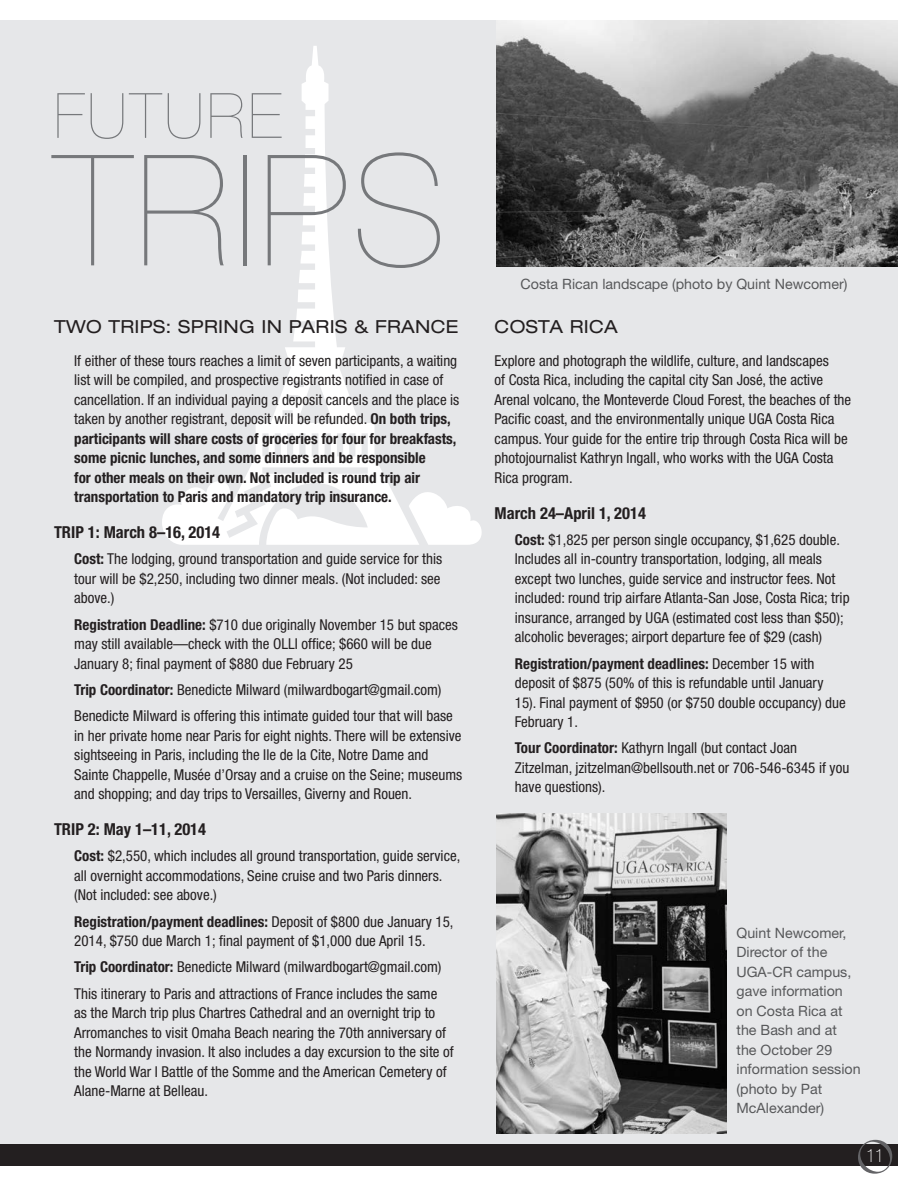
<style>
.page{position:relative;width:918px;height:1188px;background:#fff}
.page>*{position:absolute;margin:0;border:0;box-sizing:border-box;transform-origin:0 0}
.t1{font:200 154.5px "Helvetica Neue";letter-spacing:.03em;color:#76787b}
.t2{font:200 62.55px "Helvetica Neue";letter-spacing:.05em;color:#76787b}
.Body_Text_Black{font:expanded 18px "Helvetica Neue";letter-spacing:.02em;color:#231f20}
.t3{font:100 condensed 18px "Helvetica Neue";color:#fff}
.Body_Text_Black-2{font:700 condensed 16.5px "Helvetica Neue";color:#231f20}
.Body_Text_Black-3{font:condensed 15px/19.5px "Helvetica Neue";color:#231f20}
.t4{font:14.25px/19.5px "Helvetica Neue";color:#57585a}
.s1{font-weight:700}
</style>
<div class="page">
<div style="left:0;top:20px;width:898px;height:1141px;background:#e6e7e9"></div>
<svg style="left:162px;top:46px;width:320px;height:499px"></svg>
<img style="left:497px;top:20px;width:401px;height:247px">
<img style="left:497px;top:813px;width:229px;height:321px">
<div style="left:0;top:1145px;width:898px;height:21px;background:#231f20"></div>
<svg style="left:858px;top:1140px;width:34px;height:34px"></svg>
<p class="t2" style="left:54px;top:80px;width:229px">FUTURE</p>
<p class="t1" style="left:54px;top:122px;width:395px">TRIPS</p>
<p class="Body_Text_Black" style="left:54px;top:315px;width:406px">TWO TRIPS: SPRING IN PARIS &amp; FRANCE</p>
<p class="Body_Text_Black-3" style="left:74px;top:351px;width:387px">If either of these tours reaches a limit of seven participants, a waiting list will be compiled, and prospective registrants notified in case of cancellation. If an individual paying a deposit cancels and the place is taken by another registrant, deposit will be refunded. <span class="s1">On both trips, participants will share costs of groceries for four for breakfasts, some picnic lunches, and some dinners and be responsible<br>for other meals on their own. Not included is round trip air transportation to Paris and mandatory trip insurance.</span></p>
<p class="Body_Text_Black-2" style="left:54px;top:522px;width:168px">TRIP 1: March 8–16, 2014</p>
<p class="Body_Text_Black-3" style="left:74px;top:549px;width:369px;text-align:justify"><span class="s1">Cost:</span> The lodging, ground transportation and guide service for this tour will be $2,250, including two dinner meals. (Not included: see above.)</p>
<p class="Body_Text_Black-3" style="left:74px;top:615px;width:385px"><span class="s1">Registration Deadline:</span> $710 due originally November 15 but spaces may still available—check with the OLLI office; $660 will be due<br>January 8; final payment of $880 due February 25</p>
<p class="Body_Text_Black-3" style="left:74px;top:680px;width:369px"><span class="s1">Trip Coordinator:</span> Benedicte Milward (milwardbogart@gmail.com)</p>
<p class="Body_Text_Black-3" style="left:74px;top:706px;width:390px">Benedicte Milward is offering this intimate guided tour that will base in her private home near Paris for eight nights. There will be extensive sightseeing in Paris, including the Ile de la Cite, Notre Dame and Sainte Chappelle, Musée d’Orsay and a cruise on the Seine; museums and shopping; and day trips to Versailles, Giverny and Rouen.</p>
<p class="Body_Text_Black-2" style="left:54px;top:819px;width:154px">TRIP 2: May 1–11, 2014</p>
<p class="Body_Text_Black-3" style="left:74px;top:846px;width:388px"><span class="s1">Cost:</span> $2,550, which includes all ground transportation, guide service, all overnight accommodations, Seine cruise and two Paris dinners. (Not included: see above.)</p>
<p class="Body_Text_Black-3" style="left:74px;top:912px;width:381px"><span class="s1">Registration/payment deadlines:</span> Deposit of $800 due January 15,<br>2014, $750 due March 1; final payment of $1,000 due April 15.</p>
<p class="Body_Text_Black-3" style="left:74px;top:957px;width:369px"><span class="s1">Trip Coordinator:</span> Benedicte Milward (milwardbogart@gmail.com)</p>
<p class="Body_Text_Black-3" style="left:74px;top:984px;width:381px">This itinerary to Paris and attractions of France includes the same as the March trip plus Chartres Cathedral and an overnight trip to Arromanches to visit Omaha Beach nearing the 70th anniversary of the Normandy invasion. It also includes a day excursion to the site of the World War I Battle of the Somme and the American Cemetery of Alane-Marne at Belleau.</p>
<p class="t4" style="left:521px;top:274px;width:329px">Costa Rican landscape (photo by Quint Newcomer)</p>
<p class="Body_Text_Black" style="left:495px;top:315px;width:125px">COSTA RICA</p>
<p class="Body_Text_Black-3" style="left:495px;top:350px;width:358px">Explore and photograph the wildlife, culture, and landscapes<br>of Costa Rica, including the capital city San José, the active Arenal volcano, the Monteverde Cloud Forest, the beaches of the Pacific coast, and the environmentally unique UGA Costa Rica campus. Your guide for the entire trip through Costa Rica will be photojournalist Kathryn Ingall, who works with the UGA Costa Rica program.</p>
<p class="Body_Text_Black-2" style="left:495px;top:503px;width:153px">March 24–April 1, 2014</p>
<p class="Body_Text_Black-3" style="left:515px;top:530px;width:336px"><span class="s1">Cost:</span> $1,825 per person single occupancy, $1,625 double.<br>Includes all in-country transportation, lodging, all meals except two lunches, guide service and instructor fees. Not included: round trip airfare Atlanta-San Jose, Costa Rica; trip insurance, arranged by UGA (estimated cost less than $50); alcoholic beverages; airport departure fee of $29 (cash)</p>
<p class="Body_Text_Black-3" style="left:515px;top:653px;width:332px"><span class="s1">Registration/payment deadlines:</span> December 15 with deposit of $875 (50% of this is refundable until January 15). Final payment of $950 (or $750 double occupancy) due February 1.</p>
<p class="Body_Text_Black-3" style="left:515px;top:738px;width:336px"><span class="s1">Tour Coordinator:</span> Kathyrn Ingall (but contact Joan<br>Zitzelman, jzitzelman@bellsouth.net or 706-546-6345 if you have questions).</p>
<p class="t4" style="left:737px;top:923px;width:126px">Quint Newcomer,<br>Director of the<br>UGA-CR campus, gave information on Costa Rica at the Bash and at the October 29 information session (photo by Pat<br>McAlexander)</p>
<p class="t3" style="left:866px;top:1145px;width:19px">11</p>
</div>
